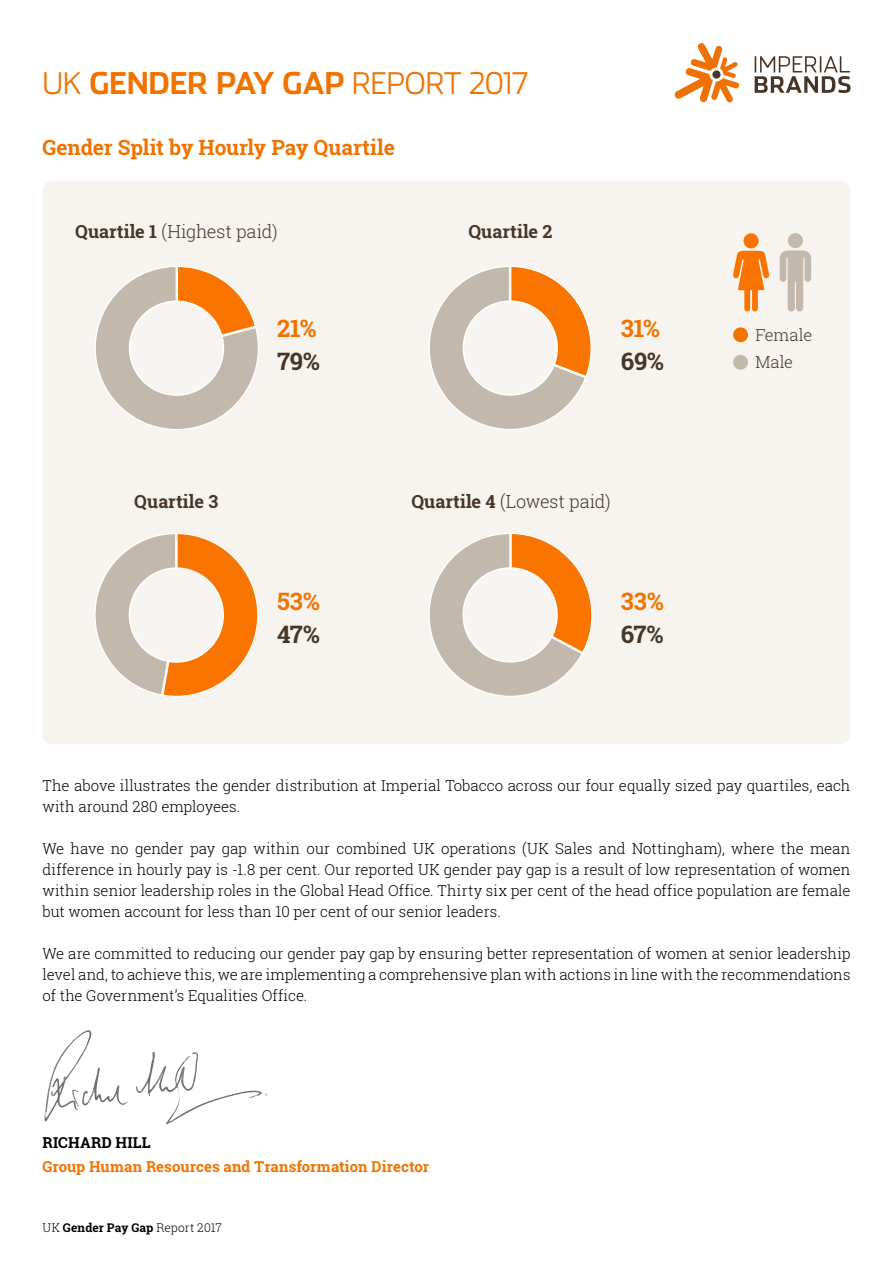
<style>
.page{position:relative;width:893px;height:1263px;background:#fff}
.page>*{position:absolute;margin:0;border:0;box-sizing:border-box;transform-origin:0 0}
.t1{font:300 30px "Stainless";letter-spacing:-.015em;color:#f07300}
.t2{font:700 24px "Roboto Slab";color:#f07300}
.t3{font:700 24px "Roboto Slab";letter-spacing:-.02em;color:#453628}
.t4{font:700 21px "Roboto Slab";letter-spacing:-.01em;color:#f07300}
.t5{font:300 18px "Roboto Slab";letter-spacing:-.01em;color:#453628}
.t6{font:700 18px "Roboto Slab";letter-spacing:.005em;color:#453628}
.t7{font:300 16.5px/27px "Roboto Slab";color:#453628}
.t8{font:300 15px/21px "Roboto Slab";color:#000;text-align:justify}
.t9{font:700 15px "Roboto Slab";color:#f07300}
.t10{font:700 15px "Roboto Slab";letter-spacing:.015em;color:#000}
.t11{font:300 12px "Roboto Slab";color:#000}
.s1{font-weight:700}
</style>
<div class="page">
<svg style="left:755px;top:56px;width:95px;height:37px"></svg>
<svg style="left:675px;top:43px;width:64px;height:59px"></svg>
<svg style="left:45px;top:1030px;width:83px;height:91px"></svg>
<svg style="left:136px;top:1051px;width:131px;height:73px"></svg>
<div style="left:43px;top:181px;width:807px;height:563px;background:#f7f4f0;border-radius:11px"></div>
<div style="left:733px;top:327px;width:15px;height:15px;background:#f07300;border-radius:50%"></div>
<div style="left:733px;top:355px;width:15px;height:15px;background:#c3b8ac;border-radius:50%"></div>
<svg style="left:95px;top:266px;width:164px;height:164px"></svg>
<div style="left:130px;top:301px;width:93px;height:94px;background:#f7f4f1;border-radius:50%"></div>
<div style="left:129px;top:300px;width:95px;height:96px;border:2px solid #fff;border-radius:50%"></div>
<svg style="left:429px;top:266px;width:162px;height:164px"></svg>
<svg style="left:95px;top:533px;width:163px;height:164px"></svg>
<svg style="left:429px;top:533px;width:163px;height:164px"></svg>
<div style="left:463px;top:301px;width:94px;height:94px;background:#f7f4f1;border-radius:50%"></div>
<div style="left:463px;top:300px;width:95px;height:96px;border:2px solid #fff;border-radius:50%"></div>
<div style="left:129px;top:568px;width:94px;height:94px;background:#f7f4f1;border-radius:50%"></div>
<div style="left:129px;top:567px;width:95px;height:96px;border:2px solid #fff;border-radius:50%"></div>
<div style="left:463px;top:568px;width:94px;height:94px;background:#f7f4f1;border-radius:50%"></div>
<div style="left:462px;top:567px;width:96px;height:96px;border:2px solid #fff;border-radius:50%"></div>
<div style="left:788px;top:233px;width:15px;height:15px;background:#c3b8ac;border-radius:50%"></div>
<svg style="left:780px;top:250px;width:31px;height:61px"></svg>
<svg style="left:733px;top:251px;width:36px;height:60px"></svg>
<div style="left:743px;top:233px;width:16px;height:15px;background:#f97500;border-radius:50%"></div>
<h1 class="t1" style="left:43px;top:65px;width:487px">UK <span class="s1">GENDER PAY GAP</span> REPORT 2017</h1>
<h3 class="t4" style="left:43px;top:133px;width:354px">Gender Split by Hourly Pay Quartile</h3>
<p class="t5" style="left:75px;top:219px;width:204px"><span class="s1">Quartile 1</span> (Highest paid)</p>
<p class="t6" style="left:468px;top:219px;width:86px">Quartile 2</p>
<h2 class="t2" style="left:277px;top:312px;width:41px">21%</h2>
<h2 class="t3" style="left:277px;top:345px;width:44px">79%</h2>
<h2 class="t2" style="left:621px;top:312px;width:41px">31%</h2>
<h2 class="t3" style="left:621px;top:345px;width:45px">69%</h2>
<p class="t6" style="left:134px;top:489px;width:85px">Quartile 3</p>
<p class="t5" style="left:411px;top:489px;width:201px"><span class="s1">Quartile 4</span> (Lowest paid)</p>
<h2 class="t2" style="left:277px;top:585px;width:44px">53%</h2>
<h2 class="t3" style="left:277px;top:618px;width:44px">47%</h2>
<h2 class="t2" style="left:621px;top:585px;width:44px">33%</h2>
<h2 class="t3" style="left:621px;top:618px;width:44px">67%</h2>
<p class="t7" style="left:755px;top:321px;width:58px">Female<br>Male</p>
<p class="t8" style="left:43px;top:775px;width:809px">The above illustrates the gender distribution at Imperial Tobacco across our four equally sized pay quartiles, each with around 280 employees.</p>
<p class="t8" style="left:43px;top:838px;width:809px">We have no gender pay gap within our combined UK operations (UK Sales and Nottingham), where the mean difference in hourly pay is -1.8 per cent. Our reported UK gender pay gap is a result of low representation of women within senior leadership roles in the Global Head Office. Thirty six per cent of the head office population are female but women account for less than 10 per cent of our senior leaders.</p>
<p class="t8" style="left:43px;top:943px;width:809px">We are committed to reducing our gender pay gap by ensuring better representation of women at senior leadership level and, to achieve this, we are implementing a comprehensive plan with actions in line with the recommendations of the Government’s Equalities Office.</p>
<p class="t10" style="left:43px;top:1132px;width:110px">RICHARD HILL</p>
<p class="t9" style="left:43px;top:1156px;width:388px">Group Human Resources and Transformation Director</p>
<p class="t11" style="left:43px;top:1219px;width:181px">UK <span class="s1">Gender Pay Gap</span> Report 2017</p>
</div>
